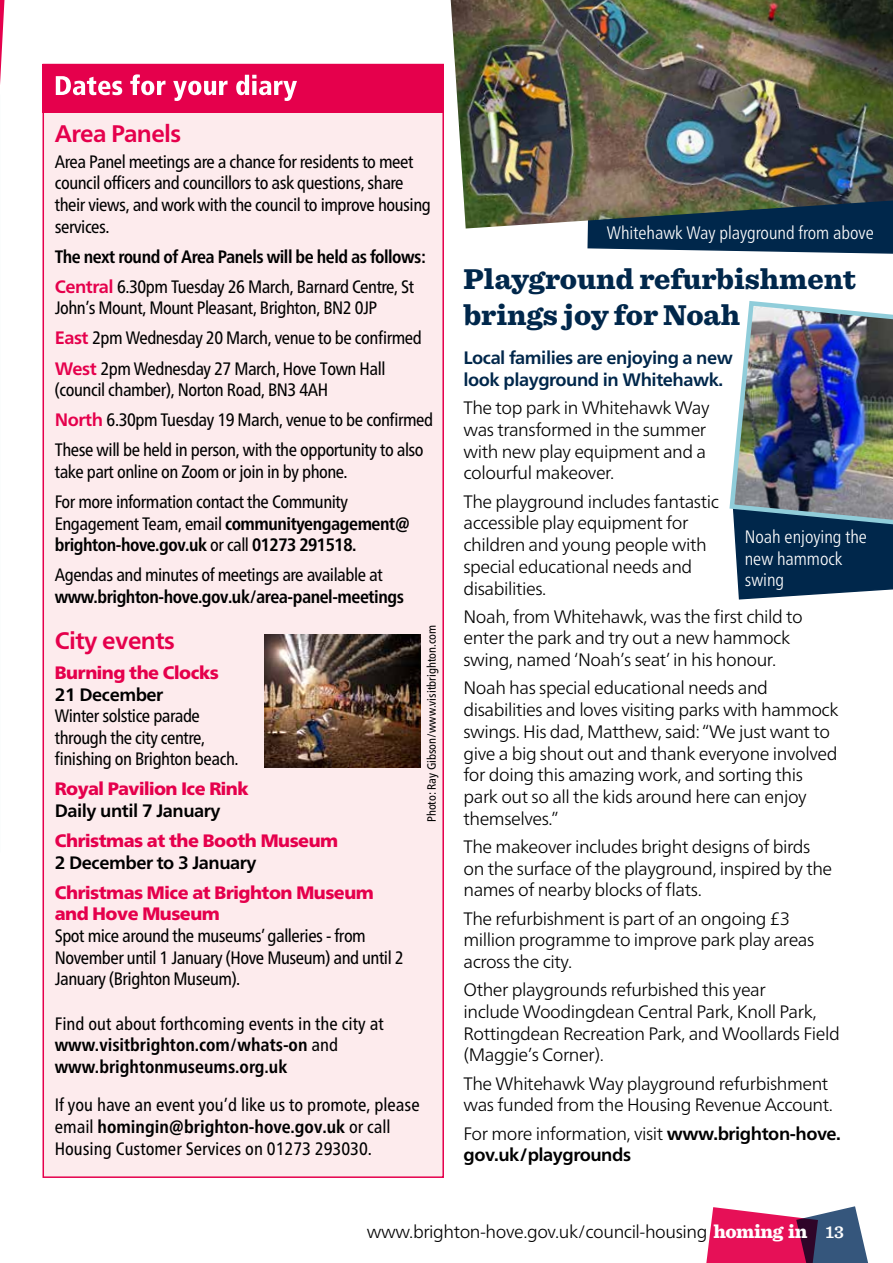
<style>
.page{position:relative;width:893px;height:1263px;background:#fff}
.page>*{position:absolute;margin:0;border:0;box-sizing:border-box;transform-origin:0 0}
.t1{font:900 30px/36px "Sentinel";color:#00274b}
.t2{font:700 24px "Frutiger Neue LT Pro";letter-spacing:-.025em;color:#e5004c}
.t3{font:300 18px/21.8px "Frutiger Neue LT Pro";letter-spacing:-.025em;color:#000}
.t4{font:condensed 18px/21.6px "Frutiger Neue LT Pro";letter-spacing:-.025em;color:#000}
.t5{font:700 condensed 18px/30.2px "Frutiger Neue LT Pro";letter-spacing:-.025em;color:#000}
.t6{font:condensed 18px/21.6px "Frutiger Neue LT Pro";color:#000}
.t7{font:700 18px/21.8px "Frutiger Neue LT Pro";letter-spacing:-.025em;color:#000}
.t8{font:900 18px/21.6px "Frutiger Neue LT Pro";letter-spacing:-.025em;color:#e5004c}
.t9{font:700 condensed 18px/21.6px "Frutiger Neue LT Pro";color:#000}
.t10{font:300 condensed 18px/21.8px "Frutiger Neue LT Pro";color:#fff}
.t11{font:700 18px/21.8px "Frutiger Neue LT Pro";letter-spacing:-.025em;color:#00274b}
.t12{font:condensed 12px "Frutiger Neue LT Pro";color:#000}
.s1{font-stretch:normal;color:#e5004c}
.s2{font-weight:400}
.s3{font-weight:700;font-stretch:normal;color:#e5004c}
.s4{font-weight:700}
.s5{font-weight:300}
.s6{font-family:"Sentinel";font-weight:900;font-size:19.5px;color:#fff}
.s7{font-family:"Sentinel";font-weight:600;color:#fff}
</style>
<div class="page">
<svg style="left:587px;top:228px;width:306px;height:26px;background:#1d3f5f"></svg>
<svg style="left:706px;top:1206px;width:162px;height:57px"></svg>
<svg style="left:0;top:0;width:5px;height:84px"></svg>
<img style="left:451px;top:0;width:442px;height:228px">
<div style="left:43px;top:64px;width:401px;height:1114px;background:#fdebed;border:2px solid #e5004c"></div>
<div style="left:43px;top:64px;width:401px;height:49px;background:#e5004c"></div>
<svg style="left:56px;top:74px;width:241px;height:27px"></svg>
<img style="left:729px;top:301px;width:164px;height:299px">
<img style="left:264px;top:634px;width:157px;height:133px">
<h2 class="t2" style="left:55px;top:119px;width:128px">Area Panels</h2>
<p class="t4" style="left:55px;top:151px;width:378px">Area Panel meetings are a chance for residents to meet council officers and councillors to ask questions, share their views, and work with the council to improve housing services.</p>
<p class="t5" style="left:55px;top:241px;width:373px">The next round of Area Panels will be held as follows:<br><span class="s1">Central</span> <span class="s2">6.30pm Tuesday 26 March, Barnard Centre, St</span></p>
<p class="t4" style="left:55px;top:293px;width:368px;line-height:30.2px">John’s Mount, Mount Pleasant, Brighton, BN2 0JP<br><span class="s3">East</span> 2pm Wednesday 20 March, venue to be confirmed<br><span class="s3">West</span> 2pm Wednesday 27 March, Hove Town Hall</p>
<p class="t4" style="left:55px;top:375px;width:380px;line-height:30.2px">(council chamber), Norton Road, BN3 4AH<br><span class="s3">North</span> 6.30pm Tuesday 19 March, venue to be confirmed<br>These will be held in person, with the opportunity to also</p>
<p class="t4" style="left:55px;top:456px;width:295px;line-height:30.2px">take part online on Zoom or join in by phone.<br>For more information contact the Community</p>
<p class="t5" style="left:55px;top:512px;width:357px;line-height:21.6px"><span class="s2">Engagement Team, email</span> communityengagement@ brighton-hove.gov.uk <span class="s2">or call</span> 01273 291518.</p>
<p class="t4" style="left:55px;top:564px;width:329px">Agendas and minutes of meetings are available at</p>
<p class="t5" style="left:55px;top:581px;width:351px">www.brighton-hove.gov.uk/area-panel-meetings</p>
<h2 class="t2" style="left:55px;top:626px;width:121px">City events</h2>
<p class="t8" style="left:55px;top:662px;width:165px">Burning the Clocks</p>
<p class="t7" style="left:55px;top:683px;width:110px">21 December</p>
<p class="t4" style="left:55px;top:705px;width:185px">Winter solstice parade through the city centre, finishing on Brighton beach.</p>
<p class="t8" style="left:55px;top:778px;width:195px">Royal Pavilion Ice Rink</p>
<p class="t7" style="left:55px;top:800px;width:167px">Daily until 7 January</p>
<p class="t8" style="left:55px;top:830px;width:285px">Christmas at the Booth Museum</p>
<p class="t7" style="left:55px;top:851px;width:203px">2 December to 3 January</p>
<p class="t8" style="left:55px;top:881px;width:321px">Christmas Mice at Brighton Museum and Hove Museum</p>
<p class="t4" style="left:55px;top:925px;width:350px">Spot mice around the museums’ galleries - from<br>November until 1 January (Hove Museum) and until 2<br>January (Brighton Museum).</p>
<p class="t12" style="left:424px;top:822px;width:199px;rotate:-90deg">Photo: Ray Gibson/www.visitbrighton.com</p>
<p class="t9" style="left:55px;top:1012px;width:330px"><span class="s2">Find out about forthcoming events in the city at </span>www.visitbrighton.com/whats-on <span class="s2">and </span>www.brightonmuseums.org.uk</p>
<p class="t6" style="left:55px;top:1094px;width:366px">If you have an event you’d like us to promote, please email <span class="s4">homingin@brighton-hove.gov.uk</span> or call<br>Housing Customer Services on 01273 293030.</p>
<p class="t10" style="left:607px;top:222px;width:268px">Whitehawk Way playground from above</p>
<h1 class="t1" style="left:463px;top:260px;width:394px">Playground refurbishment brings joy for Noah</h1>
<p class="t11" style="left:463px;top:347px;width:271px">Local families are enjoying a new look playground in Whitehawk.</p>
<p class="t3" style="left:463px;top:397px;width:248px">The top park in Whitehawk Way was transformed in the summer with new play equipment and a colourful makeover.</p>
<p class="t3" style="left:463px;top:490px;width:257px">The playground includes fantastic accessible play equipment for children and young people with special educational needs and disabilities.</p>
<p class="t3" style="left:463px;top:605px;width:341px">Noah, from Whitehawk, was the first child to enter the park and try out a new hammock swing, named ‘Noah’s seat’ in his honour.</p>
<p class="t3" style="left:463px;top:677px;width:377px">Noah has special educational needs and disabilities and loves visiting parks with hammock swings. His dad, Matthew, said: “We just want to give a big shout out and thank everyone involved for doing this amazing work, and sorting this park out so all the kids around here can enjoy themselves.”</p>
<p class="t3" style="left:463px;top:836px;width:370px">The makeover includes bright designs of birds on the surface of the playground, inspired by the names of nearby blocks of flats.</p>
<p class="t3" style="left:463px;top:907px;width:352px">The refurbishment is part of an ongoing £3 million programme to improve park play areas across the city.</p>
<p class="t3" style="left:463px;top:979px;width:378px">Other playgrounds refurbished this year<br>include Woodingdean Central Park, Knoll Park, Rottingdean Recreation Park, and Woollards Field (Maggie’s Corner).</p>
<p class="t3" style="left:463px;top:1072px;width:371px">The Whitehawk Way playground refurbishment was funded from the Housing Revenue Account.</p>
<p class="t7" style="left:463px;top:1122px;width:379px"><span class="s5">For more information, visit</span> www.brighton-hove. gov.uk/playgrounds</p>
<p class="t10" style="left:745px;top:526px;width:124px">Noah enjoying the new hammock swing</p>
<p class="t3" style="left:367px;top:1220px;width:479px">www.brighton-hove.gov.uk/council-housing <span class="s6">homing in</span> <span class="s7">13</span></p>
</div>
